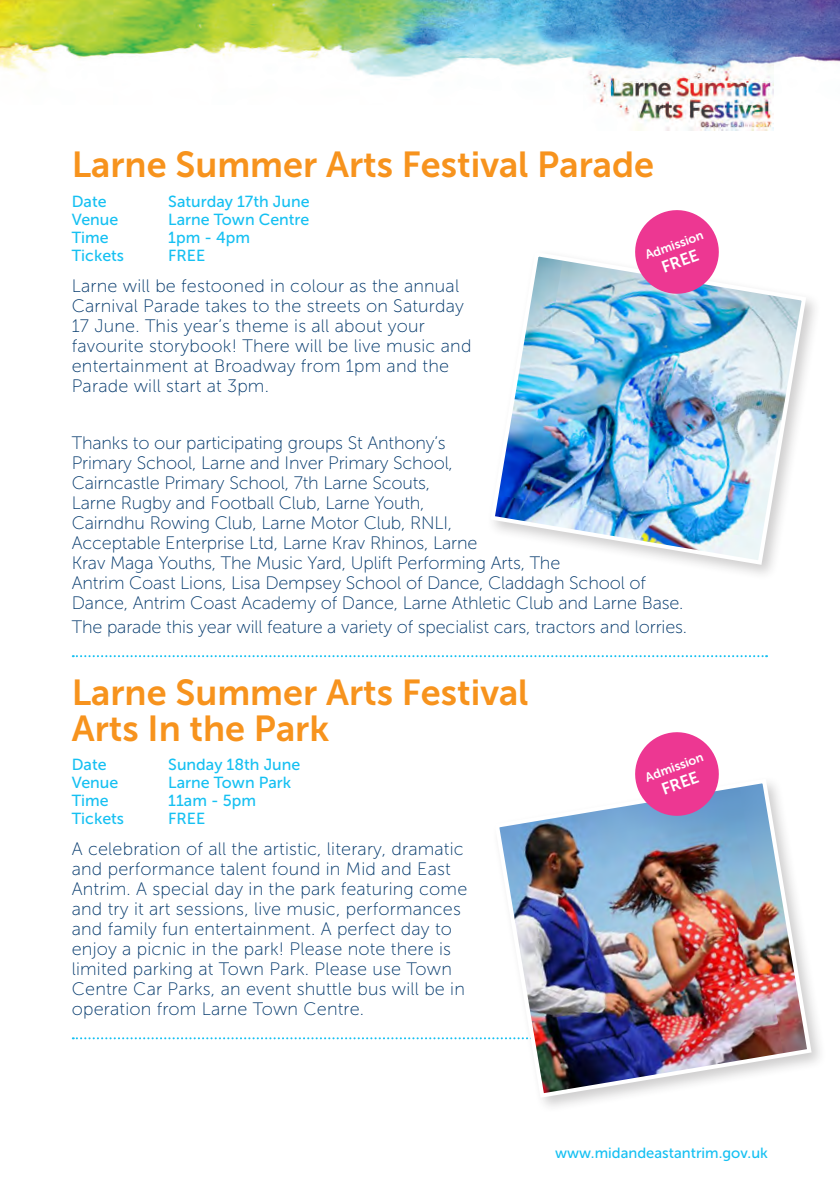
<style>
.page{position:relative;width:840px;height:1191px;background:#fff}
.page>*{position:absolute;margin:0;border:0;box-sizing:border-box;transform-origin:0 0}
.t1{font:36px "Museo Sans 700";color:#f7931d}
.t2{font:18px/20px "Museo Sans 100";letter-spacing:.005em;color:#00376b}
.t3{font:16.4px "Museo Sans 700";color:#fff}
.t4{font:16px "Museo Sans 500";color:#15c0f2}
.t5{font:14.8px "Museo Sans 500";color:#15c0f2}
.t6{font:12.6px "Museo Sans 700";color:#fff}
</style>
<div class="page">
<img style="left:0;top:0;width:839px;height:95px">
<svg style="left:73px;top:655px;width:693px;height:2px"></svg>
<svg style="left:73px;top:1037px;width:417px;height:2px"></svg>
<img style="left:493px;top:256px;width:315px;height:311px">
<img style="left:492px;top:782px;width:321px;height:318px">
<img style="left:583px;top:58px;width:189px;height:73px">
<svg style="left:629px;top:210px;width:94px;height:89px"></svg>
<svg style="left:629px;top:732px;width:94px;height:89px"></svg>
<p class="t1" style="left:72px;top:145px;width:583px">Larne Summer Arts Festival Parade</p>
<p class="t4" style="left:72px;top:192px;width:36px">Date</p>
<p class="t4" style="left:168px;top:192px;width:143px">Saturday 17th June</p>
<p class="t4" style="left:72px;top:210px;width:48px">Venue</p>
<p class="t4" style="left:168px;top:210px;width:143px">Larne Town Centre</p>
<p class="t4" style="left:72px;top:228px;width:38px">Time</p>
<p class="t4" style="left:168px;top:228px;width:83px">1pm - 4pm</p>
<p class="t4" style="left:72px;top:246px;width:54px">Tickets</p>
<p class="t4" style="left:168px;top:246px;width:38px">FREE</p>
<p class="t2" style="left:72px;top:276px;width:401px">Larne will be festooned in colour as the annual Carnival Parade takes to the streets on Saturday 17 June. This year’s theme is all about your favourite storybook! There will be live music and entertainment at Broadway from 1pm and the Parade will start at 3pm.</p>
<p class="t6" style="left:643px;top:249px;width:62px;rotate:-20deg">Admission</p>
<p class="t3" style="left:658px;top:259px;width:40px;rotate:-20deg">FREE</p>
<p class="t2" style="left:72px;top:433px;width:613px">Thanks to our participating groups St Anthony’s<br>Primary School, Larne and Inver Primary School,<br>Cairncastle Primary School, 7th Larne Scouts,<br>Larne Rugby and Football Club, Larne Youth,<br>Cairndhu Rowing Club, Larne Motor Club, RNLI,<br>Acceptable Enterprise Ltd, Larne Krav Rhinos, Larne<br>Krav Maga Youths, The Music Yard, Uplift Performing Arts, The<br>Antrim Coast Lions, Lisa Dempsey School of Dance, Claddagh School of Dance, Antrim Coast Academy of Dance, Larne Athletic Club and Larne Base.</p>
<p class="t2" style="left:72px;top:617px;width:616px">The parade this year will feature a variety of specialist cars, tractors and lorries.</p>
<p class="t1" style="left:72px;top:672px;width:458px">Larne Summer Arts Festival</p>
<p class="t1" style="left:72px;top:708px;width:259px">Arts In the Park</p>
<p class="t4" style="left:72px;top:755px;width:36px">Date</p>
<p class="t4" style="left:168px;top:755px;width:134px">Sunday 18th June</p>
<p class="t4" style="left:72px;top:773px;width:48px">Venue</p>
<p class="t4" style="left:168px;top:773px;width:124px">Larne Town Park</p>
<p class="t4" style="left:72px;top:791px;width:38px">Time</p>
<p class="t4" style="left:168px;top:791px;width:89px">11am - 5pm</p>
<p class="t4" style="left:72px;top:809px;width:54px">Tickets</p>
<p class="t4" style="left:168px;top:809px;width:38px">FREE</p>
<p class="t2" style="left:72px;top:839px;width:397px">A celebration of all the artistic, literary, dramatic and performance talent found in Mid and East Antrim. A special day in the park featuring come and try it art sessions, live music, performances and family fun entertainment. A perfect day to enjoy a picnic in the park! Please note there is limited parking at Town Park. Please use Town Centre Car Parks, an event shuttle bus will be in operation from Larne Town Centre.</p>
<p class="t6" style="left:643px;top:771px;width:62px;rotate:-20deg">Admission</p>
<p class="t3" style="left:658px;top:780px;width:40px;rotate:-20deg">FREE</p>
<p class="t5" style="left:555px;top:1144px;width:214px">www.midandeastantrim.gov.uk</p>
</div>
